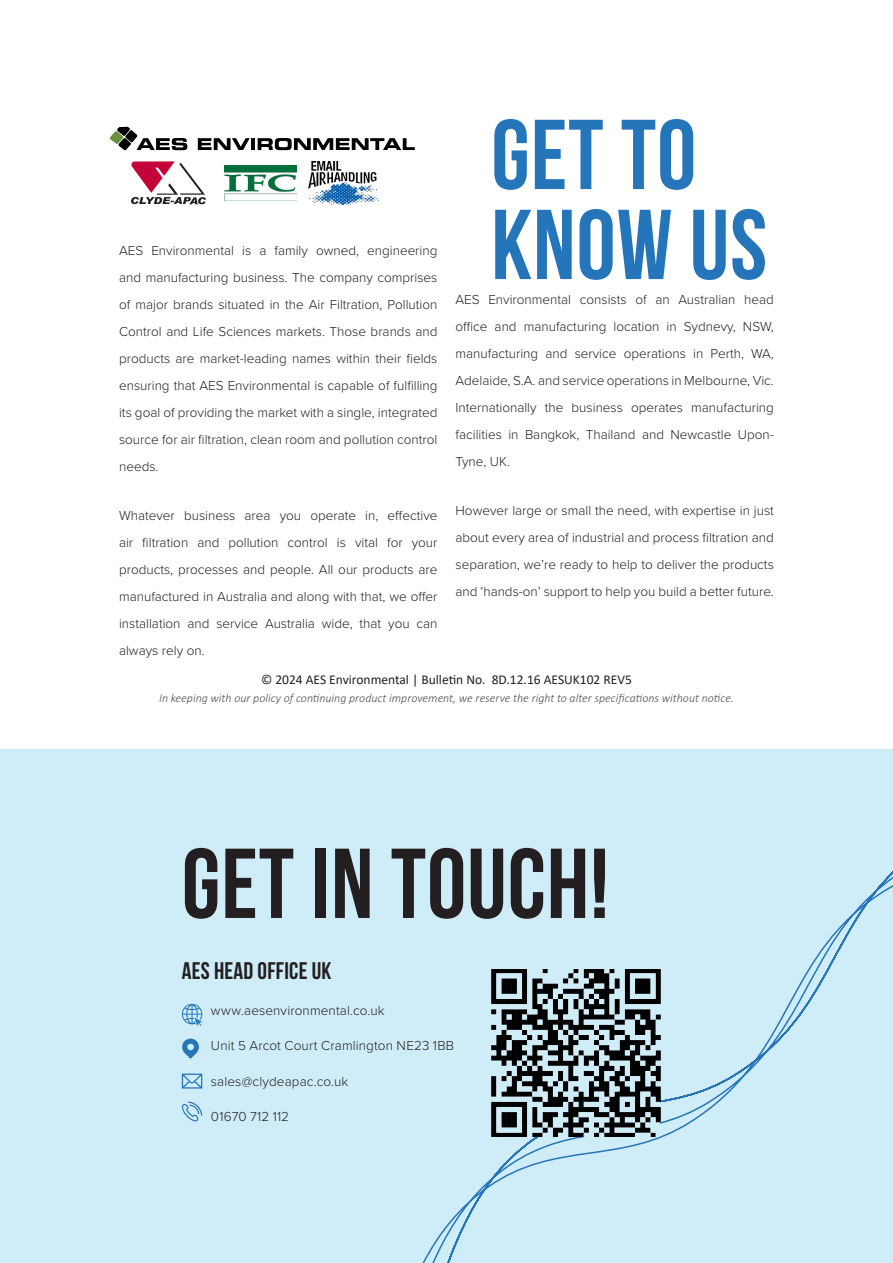
<style>
.page{position:relative;width:893px;height:1263px;background:#fff}
.page>*{position:absolute;margin:0;border:0;box-sizing:border-box;transform-origin:0 0}
.t1{font:700 99px "Bebas Neue";letter-spacing:.01em;color:#231f20}
.Sub-heading{font:700 99px/90px "Bebas Neue";letter-spacing:.01em;color:#2575bb}
.t2{font:700 24px "Bebas Neue";letter-spacing:.01em;color:#231f20}
.Paragraph_Text{font:300 13.5px/27px "Proxima Nova";color:#231f20;text-align:justify}
.t3{font:13.5px "Calibri";color:#231f20}
.t4{font:italic 300 12px "Calibri";color:#4e4f50}
</style>
<div class="page">
<div style="left:0;top:750px;width:893px;height:513px;background:#cfedf8"></div>
<svg style="left:271px;top:749px;width:622px;height:514px"></svg>
<img style="left:492px;top:969px;width:168px;height:168px">
<svg style="left:182px;top:1101px;width:20px;height:20px"></svg>
<svg style="left:182px;top:1038px;width:17px;height:21px"></svg>
<svg style="left:182px;top:1073px;width:20px;height:15px"></svg>
<svg style="left:182px;top:1004px;width:20px;height:22px"></svg>
<svg style="left:131px;top:161px;width:75px;height:43px"></svg>
<img style="left:224px;top:165px;width:72px;height:35px">
<svg style="left:198px;top:138px;width:52px;height:12px"></svg>
<hr style="left:251px;top:138px;width:4px;height:12px;background:#000">
<svg style="left:258px;top:138px;width:157px;height:12px"></svg>
<svg style="left:110px;top:127px;width:77px;height:23px"></svg>
<img style="left:309px;top:161px;width:70px;height:44px">
<p class="Paragraph_Text" style="left:119px;top:236px;width:320px">AES Environmental is a family owned, engineering and manufacturing business. The company comprises of major brands situated in the Air Filtration, Pollution Control and Life Sciences markets. Those brands and products are market-leading names within their fields ensuring that AES Environmental is capable of fulfilling its goal of providing the market with a single, integrated source for air filtration, clean room and pollution control needs.</p>
<p class="Paragraph_Text" style="left:119px;top:501px;width:320px">Whatever business area you operate in, effective air filtration and pollution control is vital for your products, processes and people. All our products are manufactured in Australia and along with that, we offer installation and service Australia wide, that you can always rely on.</p>
<p class="Sub-heading" style="left:491px;top:109px;width:277px">GET TO<br>KNOW US</p>
<p class="Paragraph_Text" style="left:455px;top:285px;width:320px">AES Environmental consists of an Australian head office and manufacturing location in Sydnevy, NSW, manufacturing and service operations in Perth, WA, Adelaide, S.A. and service operations in Melbourne, Vic.<br>Internationally the business operates manufacturing facilities in Bangkok, Thailand and Newcastle Upon-Tyne, UK.</p>
<p class="Paragraph_Text" style="left:455px;top:496px;width:320px">However large or small the need, with expertise in just about every area of industrial and process filtration and separation, we’re ready to help to deliver the products and ‘hands-on’ support to help you build a better future.</p>
<p class="t3" style="left:261px;top:670px;width:372px">© 2024 AES Environmental | Bulletin No. 8D.12.16 AESUK102 REV5</p>
<p class="t4" style="left:159px;top:690px;width:576px">In keeping with our policy of continuing product improvement, we reserve the right to alter specifications without notice.</p>
<p class="t1" style="left:182px;top:829px;width:429px">GET IN TOUCH!</p>
<p class="t2" style="left:182px;top:957px;width:151px">AES HEAD OFFICE UK</p>
<p class="Paragraph_Text" style="left:211px;top:996px;width:175px">www.aesenvironmental.co.uk</p>
<p class="Paragraph_Text" style="left:211px;top:1031px;width:245px">Unit 5 Arcot Court Cramlington NE23 1BB</p>
<p class="Paragraph_Text" style="left:211px;top:1067px;width:139px">sales@clydeapac.co.uk</p>
<p class="Paragraph_Text" style="left:211px;top:1102px;width:80px">01670 712 112</p>
</div>
